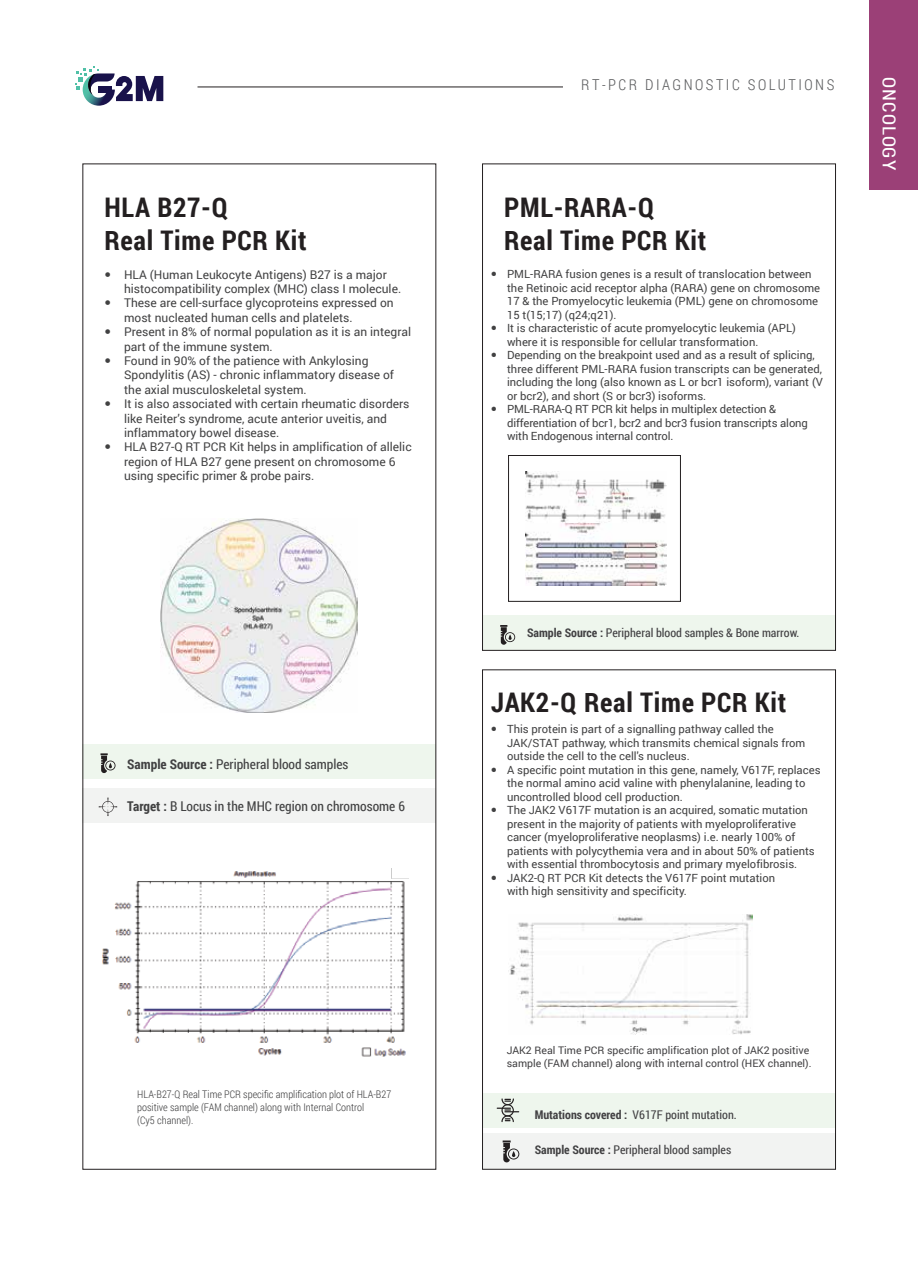
<style>
.page{position:relative;width:918px;height:1269px;background:#fff}
.page>*{position:absolute;margin:0;border:0;box-sizing:border-box;transform-origin:0 0}
.t1{font:700 27px/32.4px "Roboto Condensed";letter-spacing:.025em;color:#231f20}
.t2{font:18px "Roboto Condensed";letter-spacing:.05em;color:#fff;scale:1.08 1}
.t3{font:300 15px "Roboto Condensed";letter-spacing:.165em;color:#595a5c}
.t4{font:13.5px "Roboto Condensed";color:#414142}
.t5{font:12px/14.4px "Roboto";color:#414142}
.t6{font:12px "Roboto Condensed";color:#424143}
.t7{font:11.25px/13.5px "Roboto";color:#414142}
.t8{font:300 10.5px/12.6px "Roboto Condensed";color:#414142}
.t9{font:10.5px/12.6px "Roboto";color:#424143}
.s1{font-weight:700}
</style>
<div class="page">
<img style="left:509px;top:914px;width:244px;height:120px">
<div style="left:483px;top:1093px;width:353px;height:35px;background:#eef6ed"></div>
<div style="left:483px;top:615px;width:353px;height:35px;background:#eef6ed"></div>
<svg style="left:500px;top:625px;width:16px;height:20px"></svg>
<svg style="left:75px;top:67px;width:88px;height:39px"></svg>
<hr style="left:198px;top:87px;width:365px;height:1px;background:#231f20">
<div style="left:508px;top:455px;width:173px;height:146px;border:1px solid #231f20"></div>
<img style="left:526px;top:471px;width:140px;height:114px">
<div style="left:483px;top:1134px;width:353px;height:35px;background:#f2f3f2"></div>
<svg style="left:503px;top:1141px;width:17px;height:21px"></svg>
<svg style="left:497px;top:1098px;width:22px;height:24px"></svg>
<div style="left:869px;top:0;width:49px;height:190px;background:#9b4077"></div>
<div style="left:83px;top:789px;width:353px;height:34px;background:#f2f3f2"></div>
<div style="left:83px;top:744px;width:353px;height:35px;background:#eef6ed"></div>
<svg style="left:101px;top:753px;width:15px;height:20px"></svg>
<svg style="left:99px;top:798px;width:18px;height:18px"></svg>
<img style="left:102px;top:868px;width:306px;height:189px">
<img style="left:161px;top:519px;width:197px;height:193px">
<h1 class="t1" style="left:105px;top:191px;width:204px">HLA B27-Q<br>Real Time PCR Kit</h1>
<p class="t5" style="left:124px;top:267px;width:289px">HLA (Human Leukocyte Antigens) B27 is a major histocompatibility complex (MHC) class I molecule.<br>These are cell-surface glycoproteins expressed on most nucleated human cells and platelets.<br>Present in 8% of normal population as it is an integral part of the immune system.<br>Found in 90% of the patience with Ankylosing Spondylitis (AS) - chronic inflammatory disease of the axial musculoskeletal system.<br>It is also associated with certain rheumatic disorders like Reiter’s syndrome, acute anterior uveitis, and inflammatory bowel disease.<br>HLA B27-Q RT PCR Kit helps in amplification of allelic region of HLA B27 gene present on chromosome 6 using specific primer &amp; probe pairs.</p>
<p class="t4" style="left:127px;top:755px;width:223px"><span class="s1">Sample Source :</span> Peripheral blood samples</p>
<p class="t4" style="left:127px;top:796px;width:279px"><span class="s1">Target :</span> B Locus in the MHC region on chromosome 6</p>
<p class="t8" style="left:137px;top:1088px;width:256px">HLA-B27-Q Real Time PCR specific amplification plot of HLA-B27 positive sample (FAM channel) along with Internal Control<br>(Cy5 channel).</p>
<h3 class="t3" style="left:581px;top:75px;width:255px">RT-PCR DIAGNOSTIC SOLUTIONS</h3>
<h1 class="t1" style="left:504px;top:191px;width:204px">PML-RARA-Q<br>Real Time PCR Kit</h1>
<p class="t7" style="left:507px;top:267px;width:317px">PML-RARA fusion genes is a result of translocation between the Retinoic acid receptor alpha (RARA) gene on chromosome 17 &amp; the Promyelocytic leukemia (PML) gene on chromosome 15 t(15;17) (q24;q21).<br>It is characteristic of acute promyelocytic leukemia (APL) where it is responsible for cellular transformation.<br>Depending on the breakpoint used and as a result of splicing, three different PML-RARA fusion transcripts can be generated, including the long (also known as L or bcr1 isoform), variant (V or bcr2), and short (S or bcr3) isoforms.<br>PML-RARA-Q RT PCR kit helps in multiplex detection &amp; differentiation of bcr1, bcr2 and bcr3 fusion transcripts along with Endogenous internal control.</p>
<h2 class="t2" style="left:902px;top:77px;width:87px;rotate:90deg">ONCOLOGY</h2>
<p class="t6" style="left:527px;top:625px;width:274px"><span class="s1">Sample Source :</span> Peripheral blood samples &amp; Bone marrow.</p>
<h1 class="t1" style="left:491px;top:686px;width:297px">JAK2-Q Real Time PCR Kit</h1>
<p class="t7" style="left:507px;top:722px;width:315px">This protein is part of a signalling pathway called the JAK/STAT pathway, which transmits chemical signals from outside the cell to the cell's nucleus.<br>A specific point mutation in this gene, namely, V617F, replaces the normal amino acid valine with phenylalanine, leading to uncontrolled blood cell production.<br>The JAK2 V617F mutation is an acquired, somatic mutation present in the majority of patients with myeloproliferative cancer (myeloproliferative neoplasms) i.e. nearly 100% of patients with polycythemia vera and in about 50% of patients with essential thrombocytosis and primary myelofibrosis.<br>JAK2-Q RT PCR Kit detects the V617F point mutation<br>with high sensitivity and specificity.</p>
<p class="t9" style="left:507px;top:1044px;width:306px">JAK2 Real Time PCR specific amplification plot of JAK2 positive sample (FAM channel) along with internal control (HEX channel).</p>
<p class="t6" style="left:535px;top:1106px;width:204px"><span class="s1">Mutations covered :</span> V617F point mutation.</p>
<p class="t6" style="left:535px;top:1141px;width:198px"><span class="s1">Sample Source :</span> Peripheral blood samples</p>
</div>
